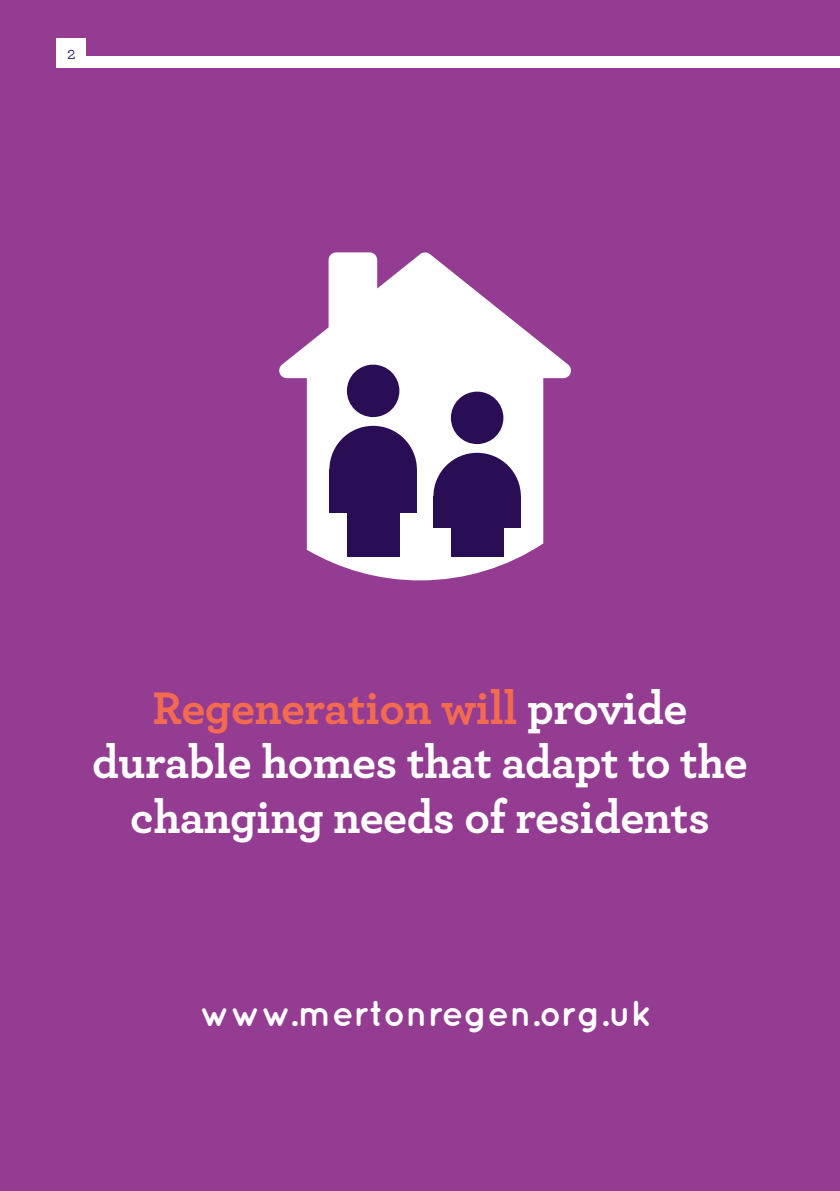
<style>
.page{position:relative;width:840px;height:1191px;background:#fff}
.page>*{position:absolute;margin:0;border:0;box-sizing:border-box;transform-origin:0 0}
.t1{font:700 47.8px/54.8px "Archer";letter-spacing:-.01em;color:#fff;text-align:center}
.t2{font:700 36px "Quicksand";color:#fff}
.Body_Text{font:18px "Archer";color:#2a0e55}
.s1{color:#f26b50}
</style>
<div class="page">
<div style="left:0;top:0;width:839px;height:1191px;background:#943b92"></div>
<svg style="left:279px;top:252px;width:292px;height:328px;fill:#fff"></svg>
<div style="left:347px;top:365px;width:52px;height:52px;background:#2a0e55;border-radius:50%"></div>
<div style="left:329px;top:426px;width:87px;height:87px;background:#2a0e55;border-radius:50%"></div>
<div style="left:329px;top:469px;width:87px;height:44px;background:#2a0e55"></div>
<div style="left:347px;top:478px;width:52px;height:79px;background:#2a0e55"></div>
<div style="left:450px;top:391px;width:53px;height:53px;background:#2a0e55;border-radius:50%"></div>
<svg style="left:433px;top:453px;width:87px;height:43px;background:#564078"></svg>
<div style="left:433px;top:496px;width:87px;height:32px;background:#2a0e55"></div>
<div style="left:450px;top:505px;width:53px;height:52px;background:#2a0e55"></div>
<div style="left:57px;top:57px;width:782px;height:11px;background:#fff"></div>
<div style="left:57px;top:39px;width:29px;height:29px;background:#fff"></div>
<p class="Body_Text" style="left:67px;top:41px;width:10px">2</p>
<p class="t1" style="left:92px;top:677px;width:656px"><span class="s1">Regeneration will</span> provide durable homes that adapt to the changing needs of residents</p>
<p class="t2" style="left:200px;top:991px;width:452px">www.mertonregen.org.uk</p>
</div>
